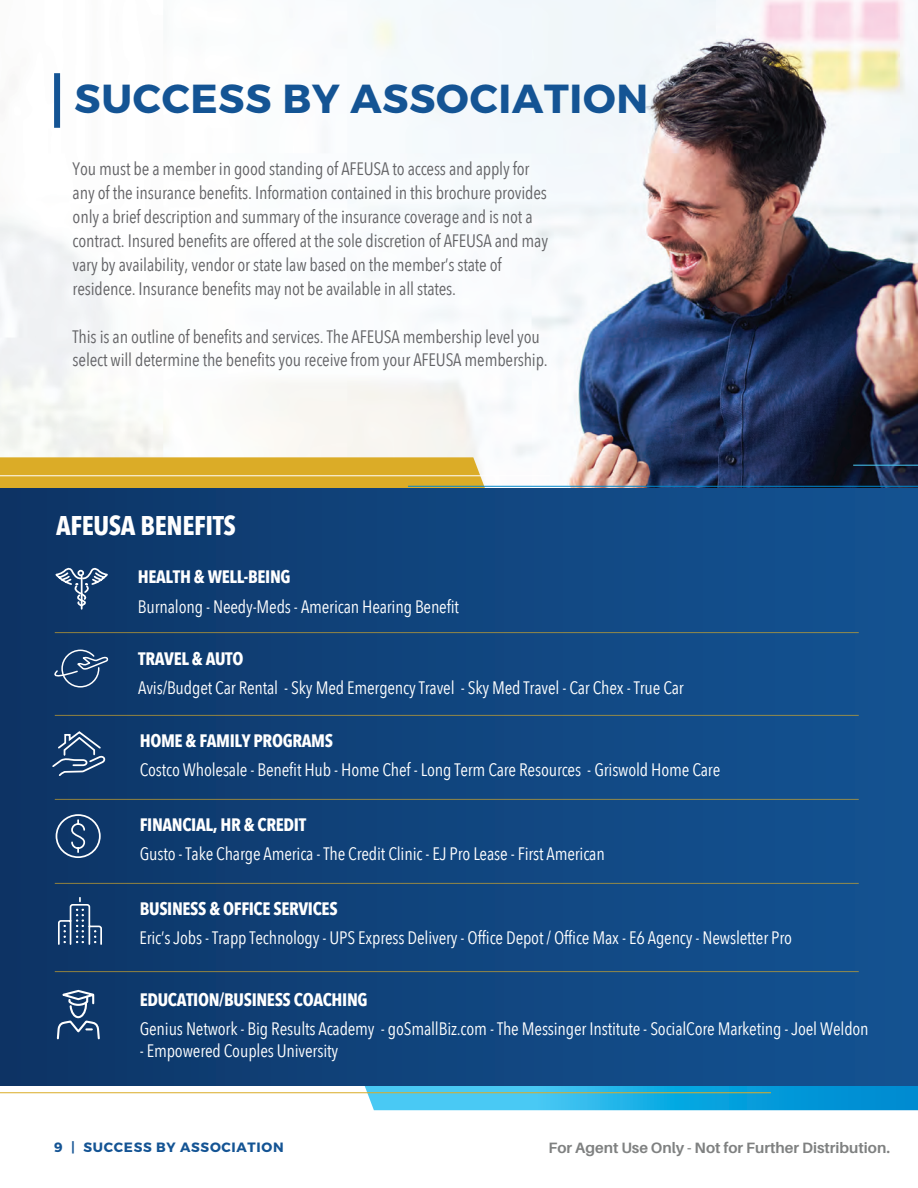
<style>
.page{position:relative;width:918px;height:1188px;background:#fff}
.page>*{position:absolute;margin:0;border:0;box-sizing:border-box;transform-origin:0 0}
.t1{font:40.5px "Trueno Bd";letter-spacing:.02em;color:#145494}
.t2{font:700 27px "Avenir Next Condensed";letter-spacing:-.015em;color:#fff}
.t3{font:18px/24px "Avenir Next Condensed";letter-spacing:-.01em;color:#636366}
.t4{font:18px/29.7px "Avenir Next Condensed";letter-spacing:-.01em;color:#fff}
.t5{font:700 18px "Avenir Next Condensed";letter-spacing:-.02em;color:#fff}
.t6{font:18px "Avenir Next Condensed";letter-spacing:-.01em;color:#fff}
.t7{font:700 15px "Aileron";color:#7f8181}
.t8{font:13.5px "Trueno Bd";letter-spacing:.05em;color:#145494}
.s1{font-weight:700}
.s2{font-family:"Trueno S Bd"}
</style>
<div class="page">
<img style="left:0;top:0;width:918px;height:489px">
<svg style="left:0;top:457px;width:503px;height:32px;background:#d6ad37"></svg>
<svg style="left:345px;top:1085px;width:573px;height:25px;background:#2bade0"></svg>
<div style="left:0;top:489px;width:918px;height:596px;background:linear-gradient(to right,#0d3566,#145494)"></div>
<div style="left:54px;top:73px;width:6px;height:55px;background:#145494"></div>
<hr style="left:0;top:475px;width:550px;height:1px;background:#fff">
<hr style="left:0;top:1092px;width:771px;height:1px;background:#dbac27">
<hr style="left:853px;top:465px;width:65px;height:1px;background:#49c9f4">
<hr style="left:408px;top:486px;width:510px;height:1px;background:#0088ce">
<hr style="left:81px;top:576px;width:2px;height:33px;background:#fff">
<svg style="left:55px;top:567px;width:54px;height:41px;background:#3a5b84"></svg>
<svg style="left:45px;top:649px;width:64px;height:39px;background:#2b4e7a"></svg>
<svg style="left:51px;top:730px;width:56px;height:48px;background:#32547f"></svg>
<hr style="left:55px;top:632px;width:804px;height:1px;background:#dbac27">
<hr style="left:55px;top:715px;width:804px;height:1px;background:#dbac27">
<hr style="left:55px;top:799px;width:804px;height:1px;background:#dbac27">
<svg style="left:70px;top:818px;width:16px;height:36px"></svg>
<div style="left:56px;top:814px;width:45px;height:44px;border:2px solid #fff;border-radius:50%"></div>
<hr style="left:55px;top:883px;width:804px;height:1px;background:#dbac27">
<svg style="left:57px;top:898px;width:46px;height:48px;background:#345781"></svg>
<hr style="left:55px;top:971px;width:804px;height:1px;background:#dbac27">
<svg style="left:56px;top:989px;width:45px;height:52px;background:#395b84"></svg>
<h1 class="t1" style="left:75px;top:73px;width:575px">SUCCESS BY ASSOCIATION</h1>
<p class="t3" style="left:73px;top:155px;width:477px">You must be a member in good standing of AFEUSA to access and apply for any of the insurance benefits. Information contained in this brochure provides only a brief description and summary of the insurance coverage and is not a contract. Insured benefits are offered at the sole discretion of AFEUSA and may vary by availability, vendor or state law based on the member’s state of residence. Insurance benefits may not be available in all states.</p>
<p class="t3" style="left:73px;top:323px;width:477px">This is an outline of benefits and services. The AFEUSA membership level you select will determine the benefits you receive from your AFEUSA membership.</p>
<h2 class="t2" style="left:56px;top:509px;width:182px">AFEUSA BENEFITS</h2>
<p class="t5" style="left:138px;top:566px;width:154px">HEALTH &amp; WELL-BEING</p>
<p class="t4" style="left:138px;top:591px;width:323px">Burnalong - Needy-Meds - American Hearing Benefit</p>
<p class="t5" style="left:138px;top:648px;width:107px">TRAVEL &amp; AUTO</p>
<p class="t4" style="left:138px;top:672px;width:547px">Avis/Budget Car Rental - Sky Med Emergency Travel - Sky Med Travel - Car Chex - True Car</p>
<p class="t5" style="left:140px;top:729px;width:195px">HOME &amp; FAMILY PROGRAMS</p>
<p class="t4" style="left:140px;top:754px;width:582px">Costco Wholesale - Benefit Hub - Home Chef - Long Term Care Resources - Griswold Home Care</p>
<p class="t5" style="left:140px;top:813px;width:168px">FINANCIAL, HR &amp; CREDIT</p>
<p class="t4" style="left:140px;top:838px;width:467px">Gusto - Take Charge America - The Credit Clinic - EJ Pro Lease - First American</p>
<p class="t4" style="left:139px;top:893px;width:654px"><span class="s1">BUSINESS &amp; OFFICE SE</span><span class="s1">R</span><span class="s1">VICES<br></span>Eric’s Jobs - Trapp Technology - UPS Express Delivery - Office Depot / Office Max - E6 Agency - Newsletter Pro</p>
<p class="t5" style="left:140px;top:989px;width:229px">EDUCATION/BUSINESS COACHING</p>
<p class="t4" style="left:140px;top:1013px;width:731px">Genius Network - Big Results Academy - goSmallBiz.com - The Messinger Institute - SocialCore Marketing - Joel Weldon</p>
<p class="t6" style="left:140px;top:1035px;width:200px">- Empowered Couples University</p>
<p class="t8" style="left:54px;top:1138px;width:231px">9 <span class="s2">|</span> SUCCESS BY ASSOCIATION</p>
<p class="t7" style="left:549px;top:1139px;width:343px">For Agent Use Only - Not for Further Distribution.</p>
</div>
